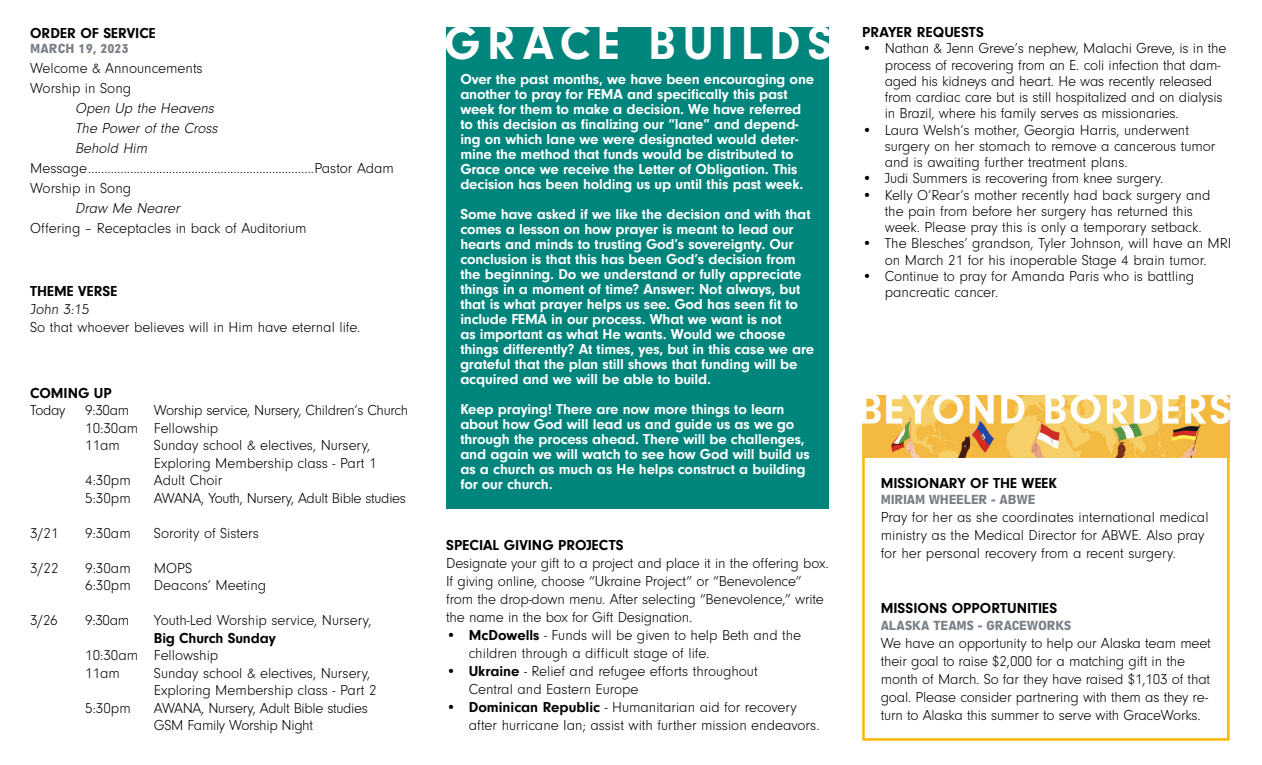
<style>
.page{position:relative;width:1262px;height:765px;background:#fff}
.page>*{position:absolute;margin:0;border:0;box-sizing:border-box;transform-origin:0 0}
.Headline{font:700 48.5px "Neuzeit Gro";letter-spacing:.14em;color:#fff}
.Body_Copy{font:300 15px/18px "Neuzeit Gro";letter-spacing:-.01em;color:#000}
.Body_Copy-2{font:700 15px/15px "Neuzeit Gro";letter-spacing:-.01em;color:#fff}
.Headline-2{font:700 15px "Neuzeit Gro";color:#000}
.Body_Copy-3{font:italic 300 15px "Neuzeit Gro";color:#000}
.Body_Copy-4{font:900 13.75px "Neuzeit Gro Con";letter-spacing:-.02em;color:#787f86}
.Body_Copy-5{font:900 13.75px "Neuzeit Gro Con";color:#787f86}
.s1{font-weight:700}
</style>
<div class="page">
<div style="left:862px;top:411px;width:367px;height:330px;border:2px solid #ffb600"></div>
<img style="left:862px;top:395px;width:367px;height:63px">
<div style="left:446px;top:27px;width:382px;height:481px;background:#00857d"></div>
<p class="Headline-2" style="left:30px;top:25px;width:127px">ORDER OF SERVICE</p>
<p class="Body_Copy-5" style="left:30px;top:41px;width:100px">MARCH 19, 2023</p>
<p class="Body_Copy" style="left:30px;top:60px;width:174px">Welcome &amp; Announcements</p>
<p class="Body_Copy" style="left:30px;top:80px;width:102px">Worship in Song</p>
<p class="Body_Copy-3" style="left:75px;top:101px;width:143px">Open Up the Heavens</p>
<p class="Body_Copy-3" style="left:75px;top:121px;width:147px">The Power of the Cross</p>
<p class="Body_Copy-3" style="left:75px;top:141px;width:76px">Behold Him</p>
<p class="Body_Copy" style="left:30px;top:160px;width:365px">Message......................................................................Pastor Adam</p>
<p class="Body_Copy" style="left:30px;top:180px;width:102px">Worship in Song</p>
<p class="Body_Copy-3" style="left:75px;top:201px;width:109px">Draw Me Nearer</p>
<p class="Body_Copy" style="left:30px;top:220px;width:278px">Offering – Receptacles in back of Auditorium</p>
<p class="Headline-2" style="left:30px;top:282px;width:89px">THEME VERSE</p>
<p class="Body_Copy" style="left:30px;top:300px;width:62px">John 3:15</p>
<p class="Body_Copy" style="left:30px;top:318px;width:332px">So that whoever believes will in Him have eternal life.</p>
<p class="Headline-2" style="left:30px;top:384px;width:83px">COMING UP</p>
<p class="Body_Copy" style="left:30px;top:402px;width:37px">Today</p>
<p class="Body_Copy" style="left:85px;top:402px;width:46px">9:30am</p>
<p class="Body_Copy" style="left:154px;top:402px;width:256px">Worship service, Nursery, Children’s Church</p>
<p class="Body_Copy" style="left:85px;top:419px;width:135px">10:30am Fellowship</p>
<p class="Body_Copy" style="left:85px;top:437px;width:36px">11am</p>
<p class="Body_Copy" style="left:154px;top:437px;width:218px">Sunday school &amp; electives, Nursery,</p>
<p class="Body_Copy" style="left:154px;top:454px;width:224px">Exploring Membership class - Part 1</p>
<p class="Body_Copy" style="left:85px;top:472px;width:47px">4:30pm</p>
<p class="Body_Copy" style="left:154px;top:472px;width:70px">Adult Choir</p>
<p class="Body_Copy" style="left:85px;top:489px;width:47px">5:30pm</p>
<p class="Body_Copy" style="left:154px;top:489px;width:253px">AWANA, Youth, Nursery, Adult Bible studies</p>
<p class="Body_Copy" style="left:30px;top:524px;width:30px">3/21</p>
<p class="Body_Copy" style="left:85px;top:524px;width:47px">9:30am</p>
<p class="Body_Copy" style="left:154px;top:524px;width:106px">Sorority of Sisters</p>
<p class="Body_Copy" style="left:30px;top:559px;width:30px">3/22</p>
<p class="Body_Copy" style="left:85px;top:559px;width:47px">9:30am</p>
<p class="Body_Copy" style="left:154px;top:559px;width:40px">MOPS</p>
<p class="Body_Copy" style="left:85px;top:577px;width:47px">6:30pm</p>
<p class="Body_Copy" style="left:154px;top:577px;width:114px">Deacons’ Meeting</p>
<p class="Body_Copy" style="left:30px;top:612px;width:29px">3/26</p>
<p class="Body_Copy" style="left:85px;top:612px;width:46px">9:30am</p>
<p class="Body_Copy" style="left:154px;top:612px;width:219px;line-height:17.5px">Youth-Led Worship service, Nursery,<br><span class="s1">Big Church Sunday</span></p>
<p class="Body_Copy" style="left:85px;top:647px;width:135px">10:30am Fellowship</p>
<p class="Body_Copy" style="left:85px;top:664px;width:36px">11am</p>
<p class="Body_Copy" style="left:154px;top:664px;width:218px">Sunday school &amp; electives, Nursery,</p>
<p class="Body_Copy" style="left:154px;top:682px;width:224px">Exploring Membership class - Part 2</p>
<p class="Body_Copy" style="left:85px;top:699px;width:47px">5:30pm</p>
<p class="Body_Copy" style="left:154px;top:699px;width:215px">AWANA, Nursery, Adult Bible studies</p>
<p class="Body_Copy" style="left:154px;top:717px;width:161px">GSM Family Worship Night</p>
<p class="Headline" style="left:443px;top:16px;width:390px">GRACE BUILDS</p>
<p class="Body_Copy-2" style="left:460px;top:72px;width:355px">Over the past months, we have been encouraging one another to pray for FEMA and specifically this past week for them to make a decision. We have referred to this decision as finalizing our “lane” and depend&shy;ing on which lane we were designated would deter&shy;mine the method that funds would be distributed to Grace once we receive the Letter of Obligation. This decision has been holding us up until this past week.</p>
<p class="Body_Copy-2" style="left:460px;top:207px;width:355px">Some have asked if we like the decision and with that comes a lesson on how prayer is meant to lead our hearts and minds to trusting God’s sovereignty. Our conclusion is that this has been God’s decision from the beginning. Do we understand or fully appreciate things in a moment of time? Answer: Not always, but that is what prayer helps us see. God has seen fit to include FEMA in our process. What we want is not<br>as important as what He wants. Would we choose things differently? At times, yes, but in this case we are grateful that the plan still shows that funding will be acquired and we will be able to build.</p>
<p class="Body_Copy-2" style="left:460px;top:402px;width:351px">Keep praying! There are now more things to learn about how God will lead us and guide us as we go through the process ahead. There will be challenges, and again we will watch to see how God will build us as a church as much as He helps construct a building for our church.</p>
<p class="Headline-2" style="left:446px;top:537px;width:179px">SPECIAL GIVING PROJECTS</p>
<p class="Body_Copy" style="left:446px;top:555px;width:384px">Designate your gift to a project and place it in the offering box.<br>If giving online, choose “Ukraine Project” or “Benevolence” from the drop-down menu. After selecting “Benevolence,” write the name in the box for Gift Designation.</p>
<p class="Body_Copy" style="left:468px;top:627px;width:334px;text-indent:-22px"><span class="s1">• McDowells</span> - Funds will be given to help Beth and the children through a difficult stage of life.</p>
<p class="Body_Copy" style="left:468px;top:663px;width:290px;text-indent:-22px"><span class="s1">• Ukraine</span> - Relief and refugee efforts throughout<br>Central and Eastern Europe</p>
<p class="Body_Copy" style="left:468px;top:699px;width:352px;text-indent:-22px"><span class="s1">• Dominican Republic</span> - Humanitarian aid for recovery after hurricane Ian; assist with further mission endeavors.</p>
<p class="Headline-2" style="left:862px;top:24px;width:123px">PRAYER REQUESTS</p>
<p class="Body_Copy" style="left:884px;top:41px;width:343px;line-height:16.2px;text-indent:-22px">• Nathan &amp; Jenn Greve’s nephew, Malachi Greve, is in the process of recovering from an E. coli infection that dam&shy;aged his kidneys and heart. He was recently released from cardiac care but is still hospitalized and on dialysis in Brazil, where his family serves as missionaries.</p>
<p class="Body_Copy" style="left:884px;top:122px;width:332px;line-height:16.2px;text-indent:-22px">• Laura Welsh’s mother, Georgia Harris, underwent surgery on her stomach to remove a cancerous tumor and is awaiting further treatment plans.</p>
<p class="Body_Copy" style="left:862px;top:170px;width:302px">• Judi Summers is recovering from knee surgery.</p>
<p class="Body_Copy" style="left:884px;top:187px;width:327px;line-height:16.2px;text-indent:-22px">• Kelly O’Rear’s mother recently had back surgery and the pain from before her surgery has returned this week. Please pray this is only a temporary setback.</p>
<p class="Body_Copy" style="left:862px;top:236px;width:371px;line-height:16.2px;text-align:center">• The Blesches’ grandson, Tyler Johnson, will have an MRI on March 21 for his inoperable Stage 4 brain tumor.</p>
<p class="Body_Copy" style="left:884px;top:268px;width:311px;line-height:16.2px;text-indent:-22px">• Continue to pray for Amanda Paris who is battling pancreatic cancer.</p>
<p class="Headline-2" style="left:880px;top:474px;width:178px">MISSIONARY OF THE WEEK</p>
<p class="Body_Copy-4" style="left:880px;top:492px;width:156px">MIRIAM WHEELER - ABWE</p>
<p class="Body_Copy" style="left:880px;top:508px;width:329px">Pray for her as she coordinates international medical ministry as the Medical Director for ABWE. Also pray for her personal recovery from a recent surgery.</p>
<p class="Headline-2" style="left:880px;top:600px;width:178px">MISSIONS OPPORTUNITIES</p>
<p class="Body_Copy-4" style="left:880px;top:618px;width:192px">ALASKA TEAMS - GRACEWORKS</p>
<p class="Body_Copy" style="left:880px;top:634px;width:331px">We have an opportunity to help our Alaska team meet their goal to raise $2,000 for a matching gift in the month of March. So far they have raised $1,103 of that goal. Please consider partnering with them as they re&shy;turn to Alaska this summer to serve with GraceWorks.</p>
</div>
